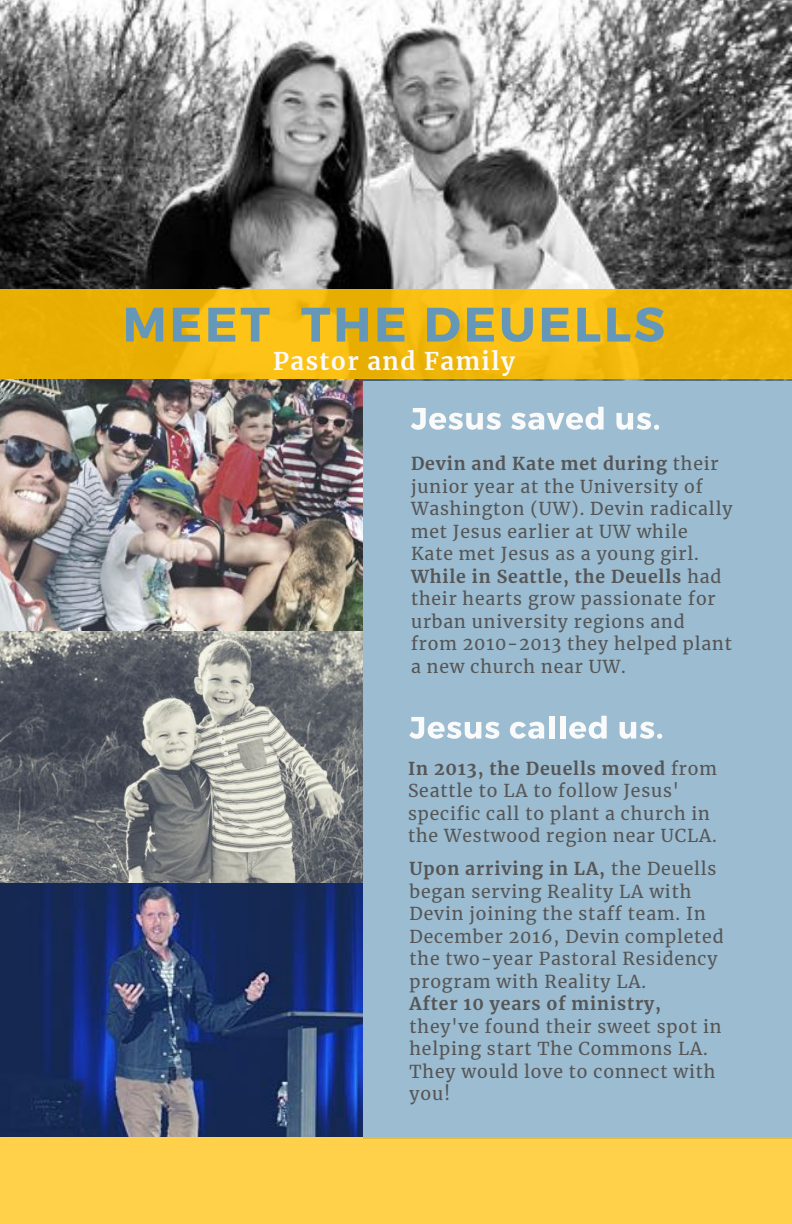
<style>
.page{position:relative;width:792px;height:1224px;background:#fff}
.page>*{position:absolute;margin:0;border:0;box-sizing:border-box;transform-origin:0 0}
.t1{font:700 24.2px "Merriweather";letter-spacing:.06em;color:#fafafa}
.t2{font:17.6px/22.4px "Merriweather";letter-spacing:.05em;color:#555}
.t3{font:700 17.6px "Merriweather";letter-spacing:.05em;color:#555}
.s1{font-weight:700}
</style>
<div class="page">
<img style="left:0;top:0;width:792px;height:290px">
<img style="left:0;top:380px;width:363px;height:757px">
<div style="left:363px;top:378px;width:429px;height:761px;background:#9bbcd1"></div>
<div style="left:0;top:1137px;width:792px;height:87px;background:#ffd14b"></div>
<svg style="left:409px;top:717px;width:90px;height:22px"></svg>
<svg style="left:510px;top:722px;width:34px;height:17px"></svg>
<div style="left:549px;top:716px;width:5px;height:23px;background:#fafafa"></div>
<div style="left:560px;top:716px;width:5px;height:23px;background:#fafafa"></div>
<svg style="left:569px;top:716px;width:38px;height:23px"></svg>
<svg style="left:620px;top:722px;width:42px;height:17px"></svg>
<div style="left:0;top:290px;width:792px;height:90px;background:linear-gradient(to right,#eeb407,#f3b90c)"></div>
<svg style="left:126px;top:308px;width:37px;height:34px"></svg>
<svg style="left:173px;top:308px;width:27px;height:34px"></svg>
<svg style="left:208px;top:308px;width:27px;height:34px"></svg>
<svg style="left:241px;top:308px;width:29px;height:34px"></svg>
<svg style="left:301px;top:308px;width:29px;height:34px"></svg>
<svg style="left:337px;top:308px;width:31px;height:34px"></svg>
<svg style="left:378px;top:308px;width:27px;height:34px"></svg>
<svg style="left:427px;top:308px;width:33px;height:34px"></svg>
<svg style="left:467px;top:308px;width:27px;height:34px"></svg>
<svg style="left:502px;top:308px;width:31px;height:34px"></svg>
<svg style="left:542px;top:308px;width:27px;height:34px"></svg>
<svg style="left:577px;top:308px;width:23px;height:34px"></svg>
<svg style="left:607px;top:307px;width:57px;height:35px;background:#a9a55f"></svg>
<svg style="left:411px;top:408px;width:90px;height:22px"></svg>
<svg style="left:511px;top:407px;width:93px;height:23px"></svg>
<svg style="left:616px;top:413px;width:43px;height:17px"></svg>
<h1 class="t1" style="left:273px;top:346px;width:243px">Pastor and Family</h1>
<p class="t2" style="left:411px;top:453px;width:323px"><span class="s1">Devin and Kate met during</span> their junior year at the University of<br>Washington (UW). Devin radically met Jesus earlier at UW while<br>Kate met Jesus as a young girl.<br><span class="s1">While in Seattle, the Deuells</span> had their hearts grow passionate for urban university regions and from 2010-2013 they helped plant a new church near UW.</p>
<p class="t2" style="left:408px;top:757px;width:310px"><span class="s1">In 2013, the Deuells moved</span> from<br>Seattle to LA to follow Jesus' specific call to plant a church in the Westwood region near UCLA.</p>
<p class="t2" style="left:410px;top:858px;width:316px"><span class="s1">Upon arriving in LA,</span> the Deuells began serving Reality LA with<br>Devin joining the staff team. In<br>December 2016, Devin completed the two-year Pastoral Residency program with Reality LA.</p>
<p class="t3" style="left:410px;top:993px;width:253px">After 10 years of ministry,</p>
<p class="t2" style="left:410px;top:1015px;width:313px">they've found their sweet spot in helping start The Commons LA.<br>They would love to connect with you!</p>
</div>
